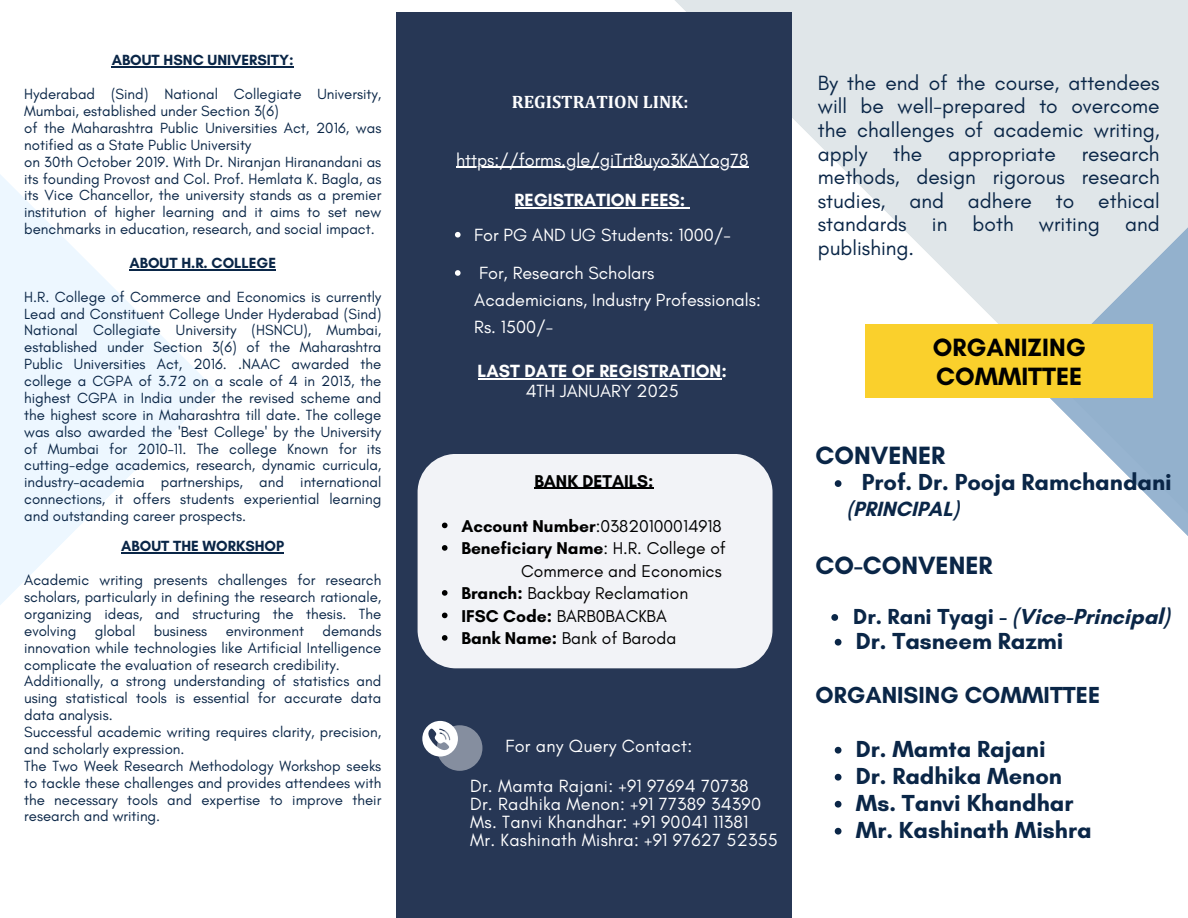
<style>
.page{position:relative;width:1188px;height:918px;background:#fff}
.page>*{position:absolute;margin:0;border:0;box-sizing:border-box;transform-origin:0 0}
.t1{font:700 25.5px/29.2px "Glacial Indifference";color:#000}
.t2{font:700 25.5px "Glacial Indifference";color:#0a2647}
.t3{font:700 23.7px/27px "Glacial Indifference";color:#0a2647}
.t4{font:700 22.2px "Glacial Indifference";color:#0a2647}
.t5{font:21px/23.7px "Glacial Indifference";color:#0a2647;text-align:justify}
.t6{font:700 21px "Glacial Indifference";color:#0a2647}
.t7{font:18px/38.2px "Glacial Indifference";color:#fff}
.t8{font:700 18px "Glacial Indifference";color:#fff}
.t9{font:700 18px "Cambria";color:#fefefe}
.t10{font:17.4px "Glacial Indifference";color:#000}
.t11{font:700 17.4px "Glacial Indifference";color:#000}
.t12{font:15px/16.8px "Glacial Indifference";color:#0a2647;text-align:justify}
.t13{font:700 15px "Glacial Indifference";color:#0a2647}
.s1{font-weight:700}
.s2{font-weight:400}
</style>
<div class="page">
<svg style="left:675px;top:0;width:513px;height:485px;fill:#e0e6e9"></svg>
<svg style="left:1033px;top:216px;width:155px;height:320px"></svg>
<svg style="left:0;top:174px;width:216px;height:431px;fill:#eef8ff"></svg>
<div style="left:866px;top:324px;width:287px;height:74px;background:#fad02c"></div>
<div style="left:396px;top:12px;width:396px;height:906px;background:#273755"></div>
<hr style="left:112px;top:67px;width:182px;height:1px;background:#0a2647">
<hr style="left:129px;top:269px;width:147px;height:1px;background:#0a2647">
<svg style="left:835px;top:480px;width:7px;height:7px"></svg>
<svg style="left:831px;top:614px;width:7px;height:7px"></svg>
<svg style="left:835px;top:639px;width:7px;height:7px"></svg>
<svg style="left:835px;top:747px;width:7px;height:7px"></svg>
<svg style="left:835px;top:774px;width:7px;height:7px"></svg>
<svg style="left:835px;top:801px;width:7px;height:7px"></svg>
<svg style="left:835px;top:828px;width:7px;height:7px"></svg>
<hr style="left:121px;top:553px;width:163px;height:1px;background:#0a2647">
<div style="left:418px;top:454px;width:355px;height:214px;background:#f2f3f7;border-radius:38px"></div>
<hr style="left:534px;top:488px;width:120px;height:1px;background:#000">
<svg style="left:442px;top:522px;width:6px;height:7px"></svg>
<svg style="left:442px;top:545px;width:6px;height:6px"></svg>
<svg style="left:442px;top:590px;width:6px;height:6px"></svg>
<svg style="left:442px;top:613px;width:6px;height:5px"></svg>
<svg style="left:442px;top:635px;width:6px;height:6px"></svg>
<hr style="left:456px;top:167px;width:293px;height:1px;background:#fff">
<hr style="left:515px;top:207px;width:171px;height:1px;background:#fff">
<svg style="left:455px;top:232px;width:6px;height:6px"></svg>
<svg style="left:455px;top:270px;width:6px;height:6px"></svg>
<hr style="left:478px;top:378px;width:243px;height:1px;background:#fff">
<div style="left:437px;top:725px;width:45px;height:46px;background:#858e9f;border-radius:50%"></div>
<svg style="left:422px;top:721px;width:36px;height:36px"></svg>
<p class="t13" style="left:112px;top:51px;width:184px">ABOUT HSNC UNIVERSITY:</p>
<p class="t12" style="left:24px;top:86px;width:359px">Hyderabad (Sind) National Collegiate University,<br>Mumbai, established under Section 3(6)</p>
<p class="t12" style="left:24px;top:119px;width:359px">of the Maharashtra Public Universities Act, 2016, was notified as a State Public University</p>
<p class="t12" style="left:24px;top:153px;width:359px">on 30th October 2019. With Dr. Niranjan Hiranandani as its founding Provost and Col. Prof. Hemlata K. Bagla, as its Vice Chancellor, the university stands as a premier institution of higher learning and it aims to set new benchmarks in education, research, and social impact.</p>
<p class="t13" style="left:129px;top:254px;width:148px">ABOUT H.R. COLLEGE</p>
<p class="t12" style="left:24px;top:288px;width:359px">H.R. College of Commerce and Economics is currently Lead and Constituent College Under Hyderabad (Sind)<br>National Collegiate University (HSNCU), Mumbai, established under Section 3(6) of the Maharashtra Public Universities Act, 2016. .NAAC awarded the college a CGPA of 3.72 on a scale of 4 in 2013, the highest CGPA in India under the revised scheme and the highest score in Maharashtra till date. The college was also awarded the 'Best College' by the University of Mumbai for 2010-11. The college Known for its cutting-edge academics, research, dynamic curricula, industry-academia partnerships, and international connections, it offers students experiential learning and outstanding career prospects.</p>
<p class="t13" style="left:121px;top:537px;width:164px">ABOUT THE WORKSHOP</p>
<p class="t12" style="left:24px;top:572px;width:359px">Academic writing presents challenges for research scholars, particularly in defining the research rationale, organizing ideas, and structuring the thesis. The evolving global business environment demands innovation while technologies like Artificial Intelligence complicate the evaluation of research credibility.</p>
<p class="t12" style="left:24px;top:673px;width:359px">Additionally, a strong understanding of statistics and using statistical tools is essential for accurate data data analysis.</p>
<p class="t12" style="left:24px;top:723px;width:359px">Successful academic writing requires clarity, precision, and scholarly expression.</p>
<h4 class="t12" style="left:24px;top:757px;width:359px">The Two Week Research Methodology Workshop seeks to tackle these challenges and provides attendees with the necessary tools and expertise to improve their research and writing.</h4>
<p class="t9" style="left:512px;top:91px;width:178px">REGISTRATION LINK:</p>
<p class="t7" style="left:456px;top:140px;width:294px">https://forms.gle/giTrt8uyo3KAYog78</p>
<p class="t8" style="left:515px;top:189px;width:172px">REGISTRATION FEES:</p>
<p class="t7" style="left:474px;top:215px;width:258px">For PG AND UG Students: 1000/-<br>For, Research Scholars</p>
<p class="t7" style="left:474px;top:286px;width:288px;line-height:27px">Academicians, Industry Professionals:<br>Rs. 1500/-</p>
<p class="t8" style="left:478px;top:360px;width:251px">LAST DATE OF REGISTRATION:</p>
<p class="t7" style="left:526px;top:372px;width:155px">4TH JANUARY 2025</p>
<h5 class="t11" style="left:534px;top:470px;width:121px">BANK DETAILS:</h5>
<p class="t10" style="left:461px;top:515px;width:262px"><span class="s1">Account Number</span>:03820100014918</p>
<h5 class="t11" style="left:461px;top:538px;width:266px">Beneficiary Name<span class="s2">: H.R. College of</span></h5>
<p class="t10" style="left:521px;top:560px;width:202px">Commerce and Economics</p>
<p class="t10" style="left:461px;top:583px;width:228px"><span class="s1">Branch:</span> Backbay Reclamation</p>
<p class="t10" style="left:461px;top:605px;width:207px"><span class="s1">IFSC Code:</span> BARB0BACKBA</p>
<p class="t10" style="left:461px;top:628px;width:216px"><span class="s1">Bank Name:</span> Bank of Baroda</p>
<p class="t7" style="left:506px;top:726px;width:188px">For any Query Contact:</p>
<p class="t7" style="left:470px;top:766px;width:280px">Dr. Mamta Rajani: +91 97694 70738</p>
<p class="t7" style="left:470px;top:784px;width:293px">Dr. Radhika Menon: +91 77389 34390</p>
<p class="t7" style="left:470px;top:802px;width:280px">Ms. Tanvi Khandhar: +91 90041 11381</p>
<p class="t7" style="left:470px;top:820px;width:309px">Mr. Kashinath Mishra: +91 97627 52355</p>
<h1 class="t5" style="left:818px;top:71px;width:343px">By the end of the course, attendees will be well-prepared to overcome the challenges of academic writing, apply the appropriate research methods, design rigorous research studies, and adhere to ethical standards in both writing and publishing.</h1>
<p class="t1" style="left:933px;top:332px;width:154px">ORGANIZING<br>COMMITTEE</p>
<h1 class="t2" style="left:816px;top:440px;width:131px">CONVENER</h1>
<h2 class="t3" style="left:862px;top:469px;width:312px">Prof. Dr. Pooja Ramchandani</h2>
<h3 class="t6" style="left:847px;top:496px;width:113px">(PRINCIPAL)</h3>
<h1 class="t2" style="left:816px;top:549px;width:178px">CO-CONVENER</h1>
<h3 class="t4" style="left:853px;top:603px;width:318px">Dr. Rani Tyagi - (Vice-Principal)</h3>
<h2 class="t3" style="left:856px;top:627px;width:209px">Dr. Tasneem Razmi</h2>
<h2 class="t3" style="left:816px;top:681px;width:286px">ORGANISING COMMITTEE</h2>
<h2 class="t3" style="left:856px;top:735px;width:237px">Dr. Mamta Rajani<br>Dr. Radhika Menon<br>Ms. Tanvi Khandhar<br>Mr. Kashinath Mishra</h2>
</div>
